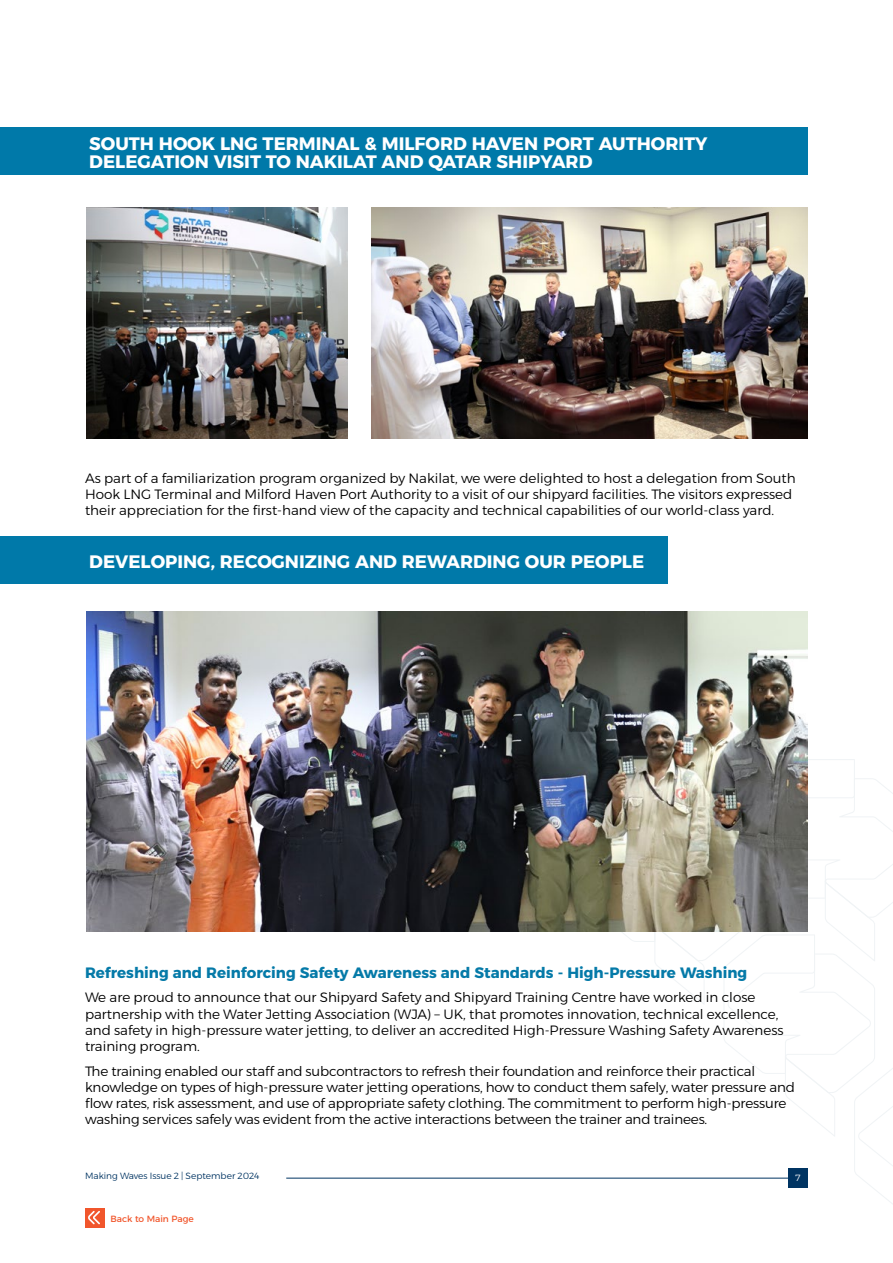
<style>
.page{position:relative;width:893px;height:1263px;background:#fff}
.page>*{position:absolute;margin:0;border:0;box-sizing:border-box;transform-origin:0 0}
.t1{font:700 18px/18px "Alexandria";color:#fff}
.t2{font:700 15px "Alexandria";color:#057aa8}
.t3{font:300 13.5px/16.2px "Alexandria";color:#000}
.t4{font:300 9px "Alexandria";color:#003462}
.t5{font:9px "Alexandria";color:#f1562c}
.t6{font:300 9px "Alexandria";color:#fff}
</style>
<div class="page">
<hr style="left:286px;top:1178px;width:502px;height:1px;background:#003462">
<svg style="left:593px;top:759px;width:300px;height:445px"></svg>
<img style="left:86px;top:612px;width:722px;height:319px">
<div style="left:0;top:128px;width:808px;height:47px;background:#0079a9"></div>
<div style="left:0;top:537px;width:668px;height:47px;background:#0079a9"></div>
<img style="left:86px;top:207px;width:262px;height:231px">
<img style="left:371px;top:207px;width:437px;height:231px">
<div style="left:85px;top:1208px;width:20px;height:19px;background:#f1562c"></div>
<svg style="left:88px;top:1211px;width:12px;height:13px"></svg>
<h1 class="t1" style="left:89px;top:134px;width:620px">SOUTH HOOK LNG TERMINAL &amp; MILFORD HAVEN PORT AUTHORITY<br>DELEGATION VISIT TO NAKILAT AND QATAR SHIPYARD</h1>
<p class="t3" style="left:85px;top:470px;width:712px">As part of a familiarization program organized by Nakilat, we were delighted to host a delegation from South<br>Hook LNG Terminal and Milford Haven Port Authority to a visit of our shipyard facilities. The visitors expressed their appreciation for the first-hand view of the capacity and technical capabilities of our world-class yard.</p>
<h1 class="t1" style="left:89px;top:552px;width:556px">DEVELOPING, RECOGNIZING AND REWARDING OUR PEOPLE</h1>
<p class="t2" style="left:85px;top:964px;width:664px">Refreshing and Reinforcing Safety Awareness and Standards - High-Pressure Washing</p>
<p class="t3" style="left:85px;top:990px;width:700px">We are proud to announce that our Shipyard Safety and Shipyard Training Centre have worked in close partnership with the Water Jetting Association (WJA) – UK, that promotes innovation, technical excellence, and safety in high-pressure water jetting, to deliver an accredited High-Pressure Washing Safety Awareness training program.</p>
<p class="t3" style="left:85px;top:1063px;width:711px">The training enabled our staff and subcontractors to refresh their foundation and reinforce their practical knowledge on types of high-pressure water jetting operations, how to conduct them safely, water pressure and flow rates, risk assessment, and use of appropriate safety clothing. The commitment to perform high-pressure washing services safely was evident from the active interactions between the trainer and trainees.</p>
<p class="t4" style="left:85px;top:1170px;width:176px">Making Waves Issue 2 | September 2024</p>
<p class="t6" style="left:795px;top:1172px;width:7px">7</p>
<p class="t5" style="left:111px;top:1213px;width:85px">Back to Main Page</p>
</div>
